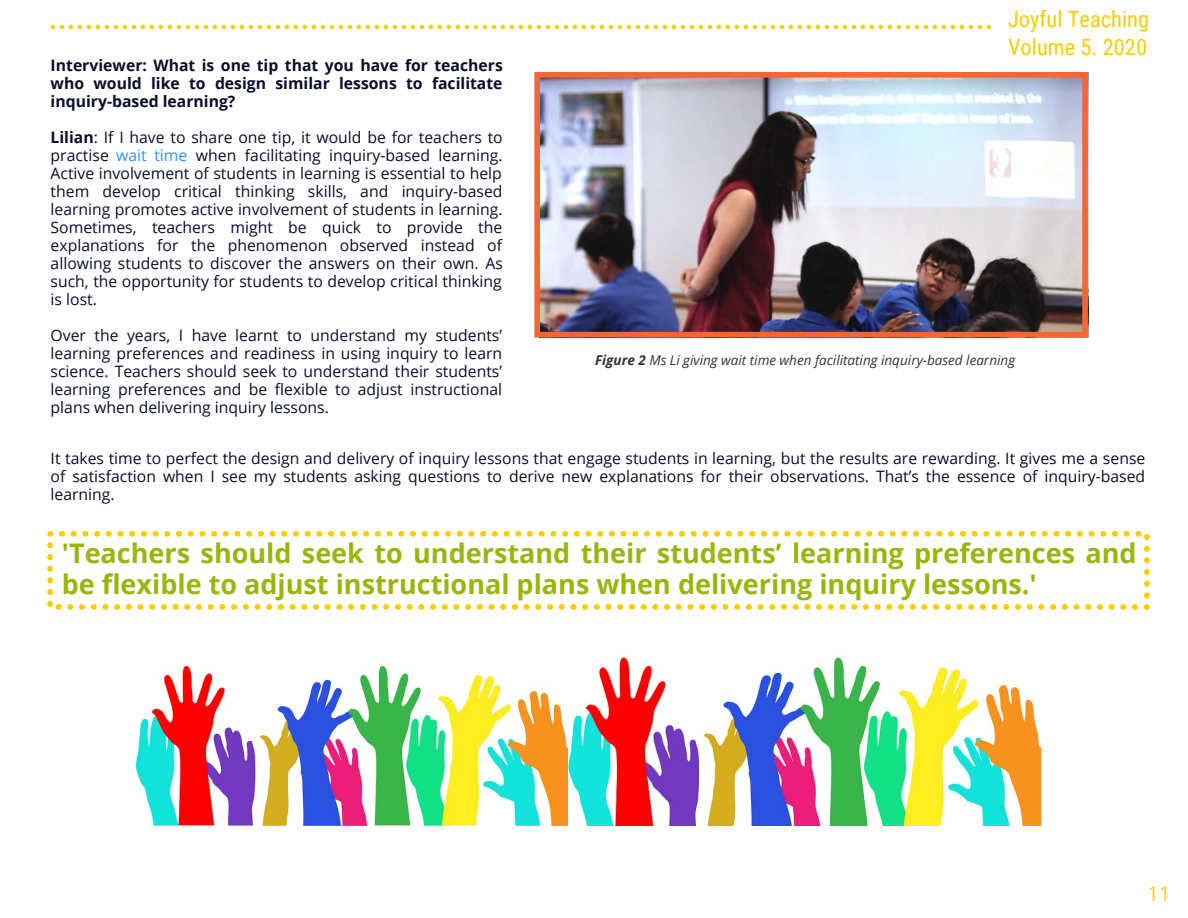
<style>
.page{position:relative;width:1188px;height:918px;background:#fff}
.page>*{position:absolute;margin:0;border:0;box-sizing:border-box;transform-origin:0 0}
.t1{font:700 27px/31.5px "Open Sans";color:#9cb40e}
.t2{font:22.5px/28.2px "Roboto Condensed";color:#facd00}
.t3{font:20.25px "Open Sans";color:#facd00}
.t4{font:15.75px/18px "Open Sans";color:#080f2b;text-align:justify}
.t5{font:700 15.75px/18px "Open Sans";color:#080f2b;text-align:justify}
.t6{font:italic 13.5px "Open Sans";color:#333}
.s1{font-weight:700}
.s2{color:#2d95ec}
</style>
<div class="page">
<svg style="left:47px;top:531px;width:1103px;height:79px"></svg>
<svg style="left:51px;top:25px;width:940px;height:4px"></svg>
<img style="left:568px;top:657px;width:474px;height:169px">
<img style="left:135px;top:665px;width:433px;height:161px">
<img style="left:541px;top:72px;width:548px;height:265px">
<div style="left:534px;top:72px;width:554px;height:265px;border:6px solid #f56634"></div>
<p class="t5" style="left:51px;top:56px;width:454px">Interviewer: What is one tip that you have for teachers who would like to design similar lessons to facilitate inquiry-based learning?</p>
<p class="t4" style="left:51px;top:128px;width:454px"><span class="s1">Lilian</span>: If I have to share one tip, it would be for teachers to practise <span class="s2">wait time</span> when facilitating inquiry-based learning.<br>Active involvement of students in learning is essential to help them develop critical thinking skills, and inquiry-based learning promotes active involvement of students in learning.<br>Sometimes, teachers might be quick to provide the explanations for the phenomenon observed instead of allowing students to discover the answers on their own. As such, the opportunity for students to develop critical thinking is lost.</p>
<p class="t4" style="left:51px;top:326px;width:453px">Over the years, I have learnt to understand my students’ learning preferences and readiness in using inquiry to learn science. Teachers should seek to understand their students’ learning preferences and be flexible to adjust instructional plans when delivering inquiry lessons.</p>
<h2 class="t2" style="left:1008px;top:4px;width:143px">Joyful Teaching<br>Volume 5. 2020</h2>
<p class="t6" style="left:595px;top:350px;width:421px"><span class="s1">Figure 2</span> Ms Li giving wait time when facilitating inquiry-based learning</p>
<p class="t4" style="left:51px;top:448px;width:1096px">It takes time to perfect the design and delivery of inquiry lessons that engage students in learning, but the results are rewarding. It gives me a sense of satisfaction when I see my students asking questions to derive new explanations for their observations. That’s the essence of inquiry-based learning.</p>
<h1 class="t1" style="left:62px;top:536px;width:1076px">'Teachers should seek to understand their students’ learning preferences and be flexible to adjust instructional plans when delivering inquiry lessons.'</h1>
<p class="t3" style="left:1148px;top:880px;width:25px">11</p>
</div>
